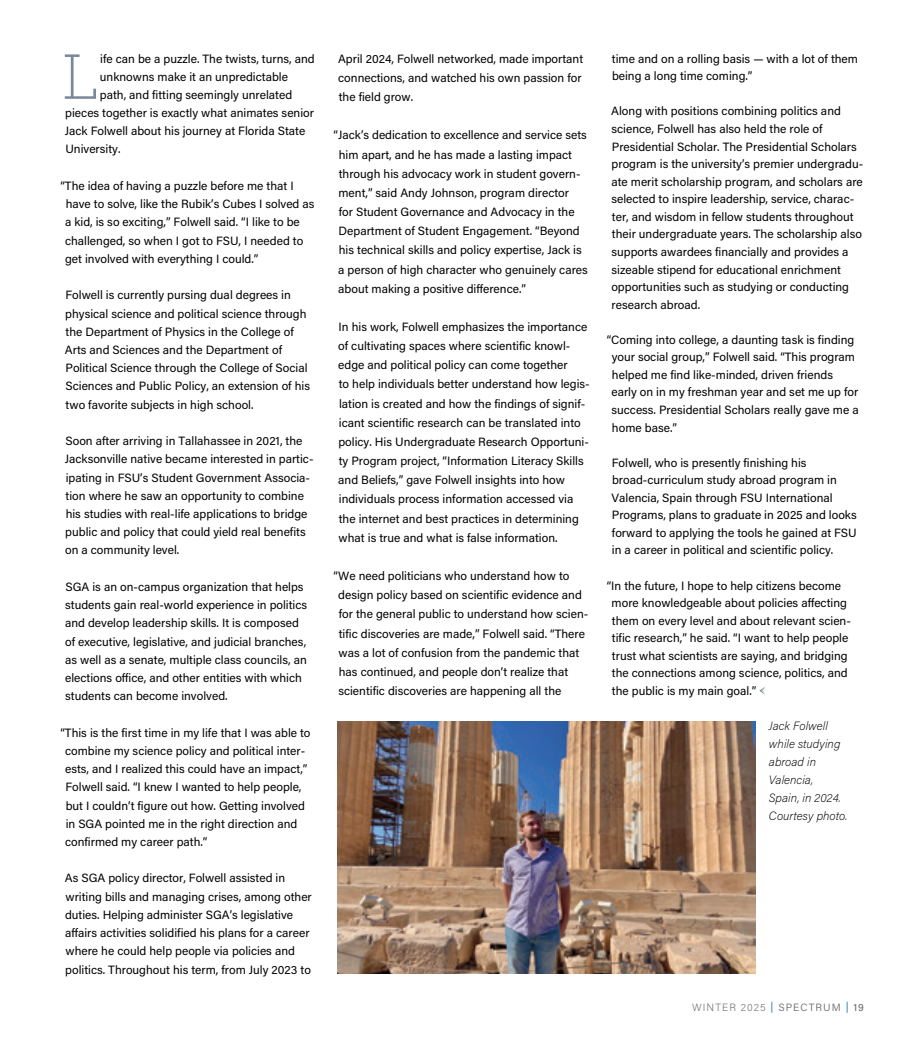
<style>
.page{position:relative;width:918px;height:1053px;background:#fff}
.page>*{position:absolute;margin:0;border:0;box-sizing:border-box;transform-origin:0 0}
.t1{font:63.45px "Museo Slab 100";color:#798999}
.t2{font:12px/17.5px "Acumin Pro";color:#000}
.t3{font:italic 200 12px/18px "Acumin Pro";color:#000}
.t4{font:200 10.5px "Acumin Pro";letter-spacing:.1em;color:#636366}
.s1{font-weight:400;color:#1f7ead}
.s2{font-weight:300}
.s3{font-weight:400}
</style>
<div class="page">
<img style="left:338px;top:721px;width:418px;height:253px">
<svg style="left:759px;top:687px;width:6px;height:8px"></svg>
<p class="t1" style="left:61px;top:43px;width:38px">L</p>
<p class="t2" style="left:100px;top:49px;width:216px">ife can be a puzzle. The twists, turns, and</p>
<p class="t2" style="left:100px;top:67px;width:190px">unknowns make it an unpredictable</p>
<p class="t2" style="left:100px;top:85px;width:194px">path, and fitting seemingly unrelated</p>
<p class="t2" style="left:65px;top:104px;width:250px">pieces together is exactly what animates senior</p>
<p class="t2" style="left:65px;top:122px;width:242px">Jack Folwell about his journey at Florida State</p>
<p class="t2" style="left:65px;top:140px;width:57px">University.</p>
<p class="t2" style="left:65px;top:176px;width:251px;line-height:18.3px;text-indent:-5px">“The idea of having a puzzle before me that I have to solve, like the Rubik’s Cubes I solved as a kid, is so exciting,” Folwell said. “I like to be challenged, so when I got to FSU, I needed to get involved with everything I could.”</p>
<p class="t2" style="left:65px;top:286px;width:247px;line-height:18.1px">Folwell is currently pursing dual degrees in physical science and political science through the Department of Physics in the College of Arts and Sciences and the Department of Political Science through the College of Social Sciences and Public Policy, an extension of his two favorite subjects in high school.</p>
<p class="t2" style="left:65px;top:431px;width:250px;line-height:18.3px">Soon after arriving in Tallahassee in 2021, the Jacksonville native became interested in partic&shy;ipating in FSU’s Student Government Associa&shy;tion where he saw an opportunity to combine his studies with real-life applications to bridge public and policy that could yield real benefits on a community level.</p>
<p class="t2" style="left:65px;top:577px;width:244px;line-height:18.3px">SGA is an on-campus organization that helps students gain real-world experience in politics and develop leadership skills. It is composed of executive, legislative, and judicial branches, as well as a senate, multiple class councils, an elections office, and other entities with which students can become involved.</p>
<p class="t2" style="left:65px;top:723px;width:247px;line-height:18.1px;text-indent:-5px">“This is the first time in my life that I was able to combine my science policy and political inter&shy;ests, and I realized this could have an impact,” Folwell said. “I knew I wanted to help people, but I couldn’t figure out how. Getting involved in SGA pointed me in the right direction and confirmed my career path.”</p>
<p class="t2" style="left:65px;top:869px;width:248px;line-height:18.3px">As SGA policy director, Folwell assisted in writing bills and managing crises, among other duties. Helping administer SGA’s legislative affairs activities solidified his plans for a career where he could help people via policies and politics. Throughout his term, from July 2023 to</p>
<p class="t2" style="left:338px;top:49px;width:247px;line-height:19.2px">April 2024, Folwell networked, made important connections, and watched his own passion for the field grow.</p>
<p class="t2" style="left:338px;top:125px;width:251px;line-height:19.2px;text-indent:-5px">“Jack’s dedication to excellence and service sets him apart, and he has made a lasting impact through his advocacy work in student govern&shy;ment,” said Andy Johnson, program director<br>for Student Governance and Advocacy in the Department of Student Engagement. “Beyond his technical skills and policy expertise, Jack is a person of high character who genuinely cares about making a positive difference.”</p>
<p class="t2" style="left:338px;top:317px;width:253px;line-height:19.2px">In his work, Folwell emphasizes the importance of cultivating spaces where scientific knowl&shy;edge and political policy can come together<br>to help individuals better understand how legis&shy;lation is created and how the findings of signif&shy;icant scientific research can be translated into policy. His Undergraduate Research Opportuni&shy;ty Program project, “Information Literacy Skills and Beliefs,” gave Folwell insights into how individuals process information accessed via the internet and best practices in determining what is true and what is false information.</p>
<p class="t2" style="left:338px;top:566px;width:252px;line-height:19.2px;text-indent:-5px">“We need politicians who understand how to design policy based on scientific evidence and for the general public to understand how scien&shy;tific discoveries are made,” Folwell said. “There was a lot of confusion from the pandemic that has continued, and people don’t realize that scientific discoveries are happening all the</p>
<p class="t2" style="left:612px;top:49px;width:248px">time and on a rolling basis — with a lot of them being a long time coming.”</p>
<p class="t2" style="left:611px;top:102px;width:254px">Along with positions combining politics and science, Folwell has also held the role of Presidential Scholar. The Presidential Scholars program is the university’s premier undergradu&shy;ate merit scholarship program, and scholars are selected to inspire leadership, service, charac&shy;ter, and wisdom in fellow students throughout their undergraduate years. The scholarship also supports awardees financially and provides a sizeable stipend for educational enrichment opportunities such as studying or conducting research abroad.</p>
<p class="t2" style="left:611px;top:330px;width:249px;text-indent:-5px">“Coming into college, a daunting task is finding your social group,” Folwell said. “This program helped me find like-minded, driven friends early on in my freshman year and set me up for success. Presidential Scholars really gave me a home base.”</p>
<p class="t2" style="left:612px;top:453px;width:247px">Folwell, who is presently finishing his broad-curriculum study abroad program in Valencia, Spain through FSU International Programs, plans to graduate in 2025 and looks forward to applying the tools he gained at FSU in a career in political and scientific policy.</p>
<p class="t2" style="left:612px;top:576px;width:241px;text-indent:-5px">“In the future, I hope to help citizens become more knowledgeable about policies affecting them on every level and about relevant scien&shy;tific research,” he said. “I want to help people trust what scientists are saying, and bridging the connections among science, politics, and the public is my main goal.”</p>
<p class="t3" style="left:769px;top:717px;width:80px">Jack Folwell while studying abroad in<br>Valencia,<br>Spain, in 2024.<br>Courtesy photo.</p>
<p class="t4" style="left:692px;top:1001px;width:173px">WINTER 2025 <span class="s1">|</span> <span class="s2">SPECTRUM</span> <span class="s1">|</span> <span class="s3">19</span></p>
</div>
